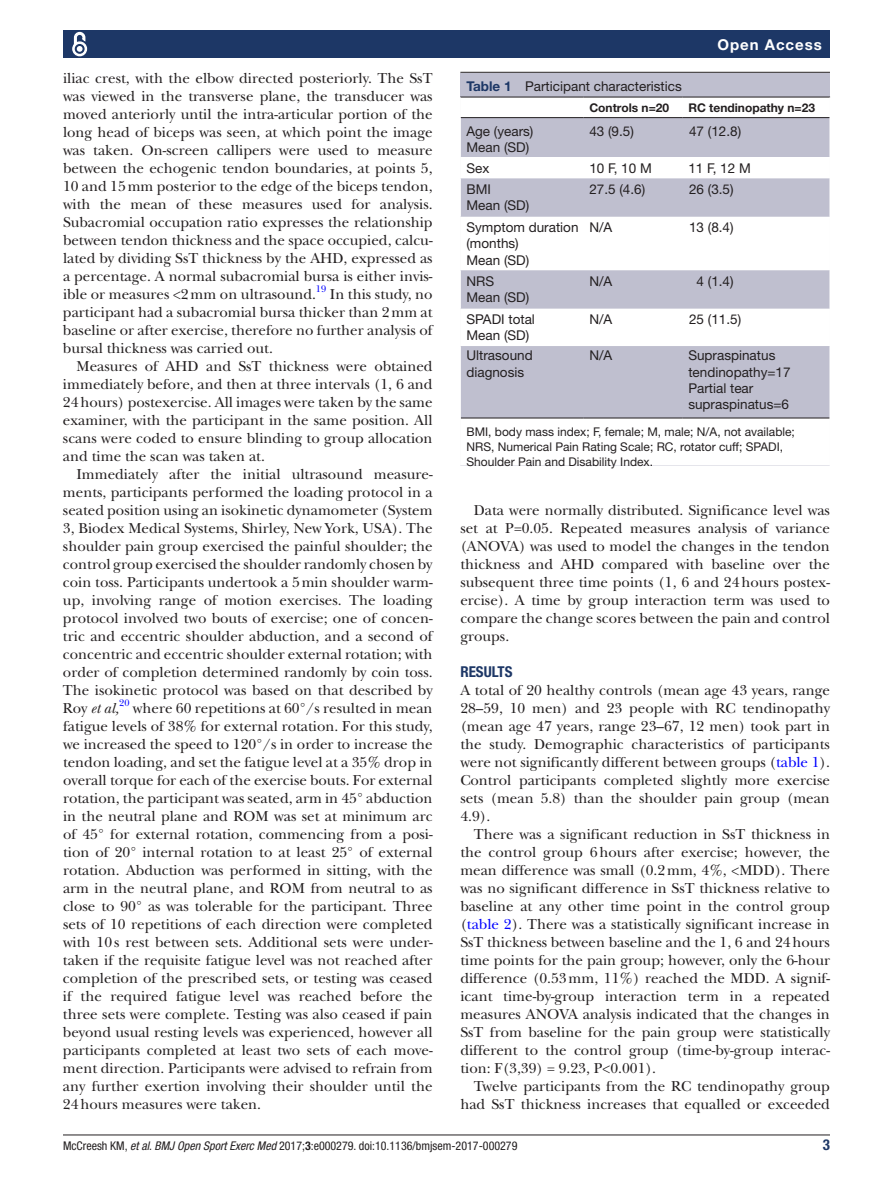
<style>
.page{position:relative;width:893px;height:1191px;background:#fff}
.page>*{position:absolute;margin:0;border:0;box-sizing:border-box;transform-origin:0 0}
.t1{font:15px/18px "New Baskerville";color:#231f20;text-align:justify}
.t2{font:700 15px "Helvetica Neue LT Std";letter-spacing:.065em;color:#fff}
.t3{font:700 condensed 15px "Helvetica Neue LT Std";color:#1d3766}
.t4{font:13.5px/16.2px "Helvetica Neue LT Std";color:#231f20}
.t5{font:12px/15px "Helvetica Neue LT Std";color:#231f20}
.t6{font:condensed 12px "Helvetica Neue LT Std";color:#231f20}
.t7{font:700 12px "Helvetica Neue LT Std";color:#231f20}
.t8{font:9.9px "New Baskerville";color:#00f}
.s1{font-style:italic}
.s2{font-weight:700;color:#1d3766}
.s3{color:#00f}
.s4{font-weight:700}
</style>
<div class="page">
<hr style="left:63px;top:1134px;width:767px;height:1px;background:#231f20">
<div style="left:63px;top:31px;width:767px;height:27px;background:#1d3766"></div>
<svg style="left:72px;top:31px;width:16px;height:26px"></svg>
<div style="left:460px;top:73px;width:370px;height:392px;background:#bfbfcf"></div>
<hr style="left:460px;top:72px;width:370px;height:1px;background:#231f20">
<div style="left:461px;top:98px;width:369px;height:367px;background:#fff"></div>
<svg style="left:461px;top:118px;width:369px;height:299px"></svg>
<hr style="left:460px;top:97px;width:123px;height:1px;background:#231f20">
<hr style="left:460px;top:117px;width:123px;height:1px;background:#231f20">
<hr style="left:583px;top:97px;width:99px;height:1px;background:#231f20">
<hr style="left:583px;top:117px;width:99px;height:1px;background:#231f20">
<hr style="left:682px;top:97px;width:148px;height:1px;background:#231f20">
<hr style="left:682px;top:117px;width:148px;height:1px;background:#231f20">
<hr style="left:583px;top:417px;width:99px;height:1px;background:#231f20">
<hr style="left:460px;top:417px;width:123px;height:1px;background:#231f20">
<hr style="left:682px;top:417px;width:148px;height:1px;background:#231f20">
<svg style="left:460px;top:97px;width:1px;height:21px"></svg>
<hr style="left:460px;top:118px;width:1px;height:39px;background:#fff">
<svg style="left:460px;top:157px;width:1px;height:22px"></svg>
<hr style="left:460px;top:179px;width:1px;height:37px;background:#fff">
<hr style="left:460px;top:216px;width:1px;height:54px;background:#fff">
<hr style="left:460px;top:270px;width:1px;height:38px;background:#fff">
<hr style="left:460px;top:308px;width:1px;height:38px;background:#fff">
<hr style="left:460px;top:346px;width:1px;height:72px;background:#fff">
<hr style="left:460px;top:418px;width:1px;height:47px;background:#fff">
<p class="t1" style="left:63px;top:69px;width:371px">iliac crest, with the elbow directed posteriorly. The SsT was viewed in the transverse plane, the transducer was moved anteriorly until the intra-articular portion of the long head of biceps was seen, at which point the image was taken. On-screen callipers were used to measure between the echogenic tendon boundaries, at points 5, 10 and 15mm posterior to the edge of the biceps tendon, with the mean of these measures used for analysis.<br>Subacromial occupation ratio expresses the relationship between tendon thickness and the space occupied, calcu&shy;lated by dividing SsT thickness by the AHD, expressed as a percentage. A normal subacromial bursa is either invis&shy;ible or measures &lt;2mm on ultrasound.</p>
<p class="t8" style="left:316px;top:283px;width:12px">19</p>
<p class="t1" style="left:63px;top:285px;width:371px;text-indent:267px">In this study, no participant had a subacromial bursa thicker than 2mm at baseline or after exercise, therefore no further analysis of bursal thickness was carried out.</p>
<p class="t1" style="left:63px;top:357px;width:371px;text-indent:14px">Measures of AHD and SsT thickness were obtained immediately before, and then at three intervals (1, 6 and 24hours) postexercise. All images were taken by the same examiner, with the participant in the same position. All scans were coded to ensure blinding to group allocation and time the scan was taken at.</p>
<p class="t1" style="left:63px;top:465px;width:371px;text-indent:14px">Immediately after the initial ultrasound measure&shy;ments, participants performed the loading protocol in a seated position using an isokinetic dynamometer (System 3, Biodex Medical Systems, Shirley, New York, USA). The shoulder pain group exercised the painful shoulder; the control group exercised the shoulder randomly chosen by coin toss. Participants undertook a 5min shoulder warm&shy;up, involving range of motion exercises. The loading protocol involved two bouts of exercise; one of concen&shy;tric and eccentric shoulder abduction, and a second of concentric and eccentric shoulder external rotation; with order of completion determined randomly by coin toss.<br>The isokinetic protocol was based on that described by Roy <span class="s1">et al,</span></p>
<p class="t8" style="left:119px;top:697px;width:12px">20</p>
<p class="t1" style="left:63px;top:699px;width:371px;text-indent:70px">where 60 repetitions at 60°/s resulted in mean fatigue levels of 38% for external rotation. For this study, we increased the speed to 120°/s in order to increase the tendon loading, and set the fatigue level at a 35% drop in overall torque for each of the exercise bouts. For external rotation, the participant was seated, arm in 45° abduction in the neutral plane and ROM was set at minimum arc of 45° for external rotation, commencing from a posi&shy;tion of 20° internal rotation to at least 25° of external rotation. Abduction was performed in sitting, with the arm in the neutral plane, and ROM from neutral to as close to 90° as was tolerable for the participant. Three sets of 10 repetitions of each direction were completed with 10s rest between sets. Additional sets were under&shy;taken if the requisite fatigue level was not reached after completion of the prescribed sets, or testing was ceased if the required fatigue level was reached before the three sets were complete. Testing was also ceased if pain beyond usual resting levels was experienced, however all participants completed at least two sets of each move&shy;ment direction. Participants were advised to refrain from any further exertion involving their shoulder until the 24hours measures were taken.</p>
<p class="t2" style="left:717px;top:35px;width:106px">Open Access</p>
<p class="t4" style="left:466px;top:78px;width:217px"><span class="s2">Table 1</span> Participant characteristics</p>
<p class="t7" style="left:589px;top:100px;width:81px">Controls n=20</p>
<p class="t7" style="left:688px;top:100px;width:128px">RC tendinopathy n=23</p>
<p class="t4" style="left:466px;top:123px;width:68px">Age (years)<br>Mean (SD)</p>
<p class="t4" style="left:589px;top:123px;width:46px">43 (9.5)</p>
<p class="t4" style="left:689px;top:123px;width:54px">47 (12.8)</p>
<p class="t4" style="left:466px;top:159px;width:24px">Sex</p>
<p class="t4" style="left:589px;top:159px;width:64px">10 F, 10 M</p>
<p class="t4" style="left:688px;top:159px;width:64px">11 F, 12 M</p>
<p class="t4" style="left:466px;top:181px;width:64px">BMI<br>Mean (SD)</p>
<p class="t4" style="left:589px;top:181px;width:57px">27.5 (4.6)</p>
<p class="t4" style="left:689px;top:181px;width:46px">26 (3.5)</p>
<p class="t4" style="left:466px;top:219px;width:114px">Symptom duration (months)<br>Mean (SD)</p>
<p class="t4" style="left:589px;top:219px;width:24px">N/A</p>
<p class="t4" style="left:689px;top:219px;width:46px">13 (8.4)</p>
<p class="t4" style="left:466px;top:273px;width:64px">NRS<br>Mean (SD)</p>
<p class="t4" style="left:589px;top:273px;width:24px">N/A</p>
<p class="t4" style="left:697px;top:273px;width:39px">4 (1.4)</p>
<p class="t4" style="left:466px;top:311px;width:70px">SPADI total<br>Mean (SD)</p>
<p class="t4" style="left:589px;top:311px;width:24px">N/A</p>
<p class="t4" style="left:689px;top:311px;width:54px">25 (11.5)</p>
<p class="t4" style="left:466px;top:347px;width:68px">Ultrasound diagnosis</p>
<p class="t4" style="left:589px;top:347px;width:24px">N/A</p>
<p class="t4" style="left:688px;top:347px;width:104px">Supraspinatus tendinopathy=17<br>Partial tear supraspinatus=6</p>
<p class="t5" style="left:466px;top:423px;width:330px">BMI, body mass index; F, female; M, male; N/A, not available;<br>NRS, Numerical Pain Rating Scale; RC, rotator cuff; SPADI,<br>Shoulder Pain and Disability Index.</p>
<p class="t1" style="left:460px;top:501px;width:371px;text-indent:14px">Data were normally distributed. Significance level was set at P=0.05. Repeated measures analysis of variance (ANOVA) was used to model the changes in the tendon thickness and AHD compared with baseline over the subsequent three time points (1, 6 and 24hours postex&shy;ercise). A time by group interaction term was used to compare the change scores between the pain and control groups.</p>
<p class="t3" style="left:460px;top:663px;width:54px">RESULTS</p>
<p class="t1" style="left:460px;top:681px;width:371px">A total of 20 healthy controls (mean age 43 years, range 28–59, 10 men) and 23 people with RC tendinopathy (mean age 47 years, range 23–67, 12 men) took part in the study. Demographic characteristics of participants were not significantly different between groups (<span class="s3">table 1</span>).<br>Control participants completed slightly more exercise sets (mean 5.8) than the shoulder pain group (mean 4.9).</p>
<p class="t1" style="left:460px;top:825px;width:371px;text-indent:14px">There was a significant reduction in SsT thickness in the control group 6hours after exercise; however, the mean difference was small (0.2mm, 4%, &lt;MDD). There was no significant difference in SsT thickness relative to baseline at any other time point in the control group (<span class="s3">table 2</span>). There was a statistically significant increase in SsT thickness between baseline and the 1, 6 and 24hours time points for the pain group; however, only the 6-hour difference (0.53mm, 11%) reached the MDD. A signif&shy;icant time-by-group interaction term in a repeated measures ANOVA analysis indicated that the changes in SsT from baseline for the pain group were statistically different to the control group (time-by-group interac&shy;tion: F(3,39) = 9.23, P&lt;0.001).</p>
<p class="t1" style="left:460px;top:1077px;width:371px;text-align:right">Twelve participants from the RC tendinopathy group had SsT thickness increases that equalled or exceeded</p>
<p class="t6" style="left:63px;top:1138px;width:456px">McCreesh KM, <span class="s1">et al</span>. <span class="s1">BMJ Open Sport Exerc Med</span> 2017;<span class="s4">3</span>:e000279. doi:10.1136/bmjsem-2017-000279</p>
<p class="t3" style="left:823px;top:1135px;width:9px">3</p>
</div>
